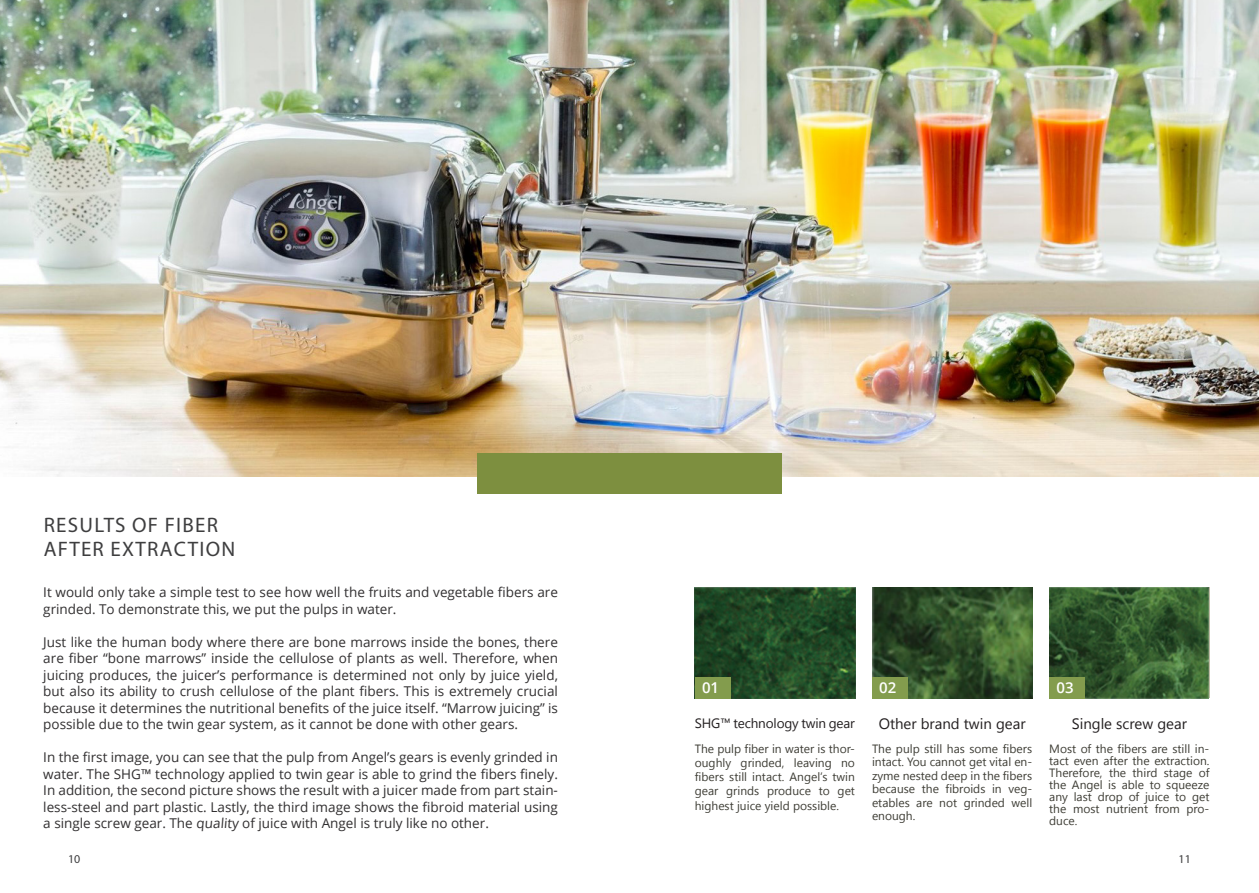
<style>
.page{position:relative;width:1259px;height:893px;background:#fff}
.page>*{position:absolute;margin:0;border:0;box-sizing:border-box;transform-origin:0 0}
.t1{font:21px "Myriad Pro";letter-spacing:.06em;color:#3e3e3f}
.t2{font:15px "Segoe UI Historic";color:#231f20}
.t3{font:600 15px "Open Sans";color:#fff}
.Subtitle{font:13.5px/16.5px "Open Sans";color:#312f30;text-align:justify}
.t4{font:13.5px "Segoe UI Historic";letter-spacing:-.01em;color:#231f20}
.Normal_text{font:12px/12px "Segoe UI Historic";color:#3f3e36;text-align:justify}
.t5{font:12px "Myriad Pro";color:#3e3e3f}
</style>
<div class="page">
<img style="left:0;top:0;width:1259px;height:476px">
<img style="left:695px;top:587px;width:160px;height:111px">
<img style="left:872px;top:587px;width:160px;height:111px">
<img style="left:1049px;top:587px;width:159px;height:111px">
<div style="left:477px;top:453px;width:305px;height:41px;background:#7d8f3f"></div>
<div style="left:695px;top:677px;width:35px;height:21px;background:#839c4d"></div>
<div style="left:872px;top:677px;width:36px;height:21px;background:#839c4d"></div>
<div style="left:1049px;top:677px;width:36px;height:21px;background:#839c4d"></div>
<p class="t1" style="left:44px;top:512px;width:176px">RESULTS OF FIBER</p>
<p class="t1" style="left:44px;top:536px;width:193px">AFTER EXTRACTION</p>
<p class="Subtitle" style="left:43px;top:584px;width:516px">It would only take a simple test to see how well the fruits and vegetable fibers are grinded. To demonstrate this, we put the pulps in water.</p>
<p class="Subtitle" style="left:43px;top:633px;width:516px">Just like the human body where there are bone marrows inside the bones, there are fiber “bone marrows” inside the cellulose of plants as well. Therefore, when juicing produces, the juicer’s performance is determined not only by juice yield, but also its ability to crush cellulose of the plant fibers. This is extremely crucial because it determines the nutritional benefits of the juice itself. “Marrow juicing” is possible due to the twin gear system, as it cannot be done with other gears.</p>
<p class="Subtitle" style="left:43px;top:749px;width:516px">In the first image, you can see that the pulp from Angel’s gears is evenly grinded in water. The SHG™ technology applied to twin gear is able to grind the fibers finely.<br>In addition, the second picture shows the result with a juicer made from part stain&shy;less-steel and part plastic. Lastly, the third image shows the fibroid material using a single screw gear. The quality of juice with Angel is truly like no other.</p>
<p class="t3" style="left:702px;top:677px;width:19px">01</p>
<p class="t3" style="left:879px;top:677px;width:19px">02</p>
<p class="t3" style="left:1056px;top:677px;width:19px">03</p>
<p class="t4" style="left:695px;top:715px;width:162px">SHG™ technology twin gear</p>
<p class="t2" style="left:878px;top:715px;width:148px">Other brand twin gear</p>
<p class="t2" style="left:1071px;top:715px;width:117px">Single screw gear</p>
<p class="Normal_text" style="left:695px;top:741px;width:162px;line-height:14.2px">The pulp fiber in water is thor&shy;oughly grinded, leaving no fibers still intact. Angel’s twin gear grinds produce to get highest juice yield possible.</p>
<p class="Normal_text" style="left:872px;top:742px;width:162px;line-height:13.5px">The pulp still has some fibers intact. You cannot get vital en&shy;zyme nested deep in the fibers because the fibroids in veg&shy;etables are not grinded well enough.</p>
<p class="Normal_text" style="left:1049px;top:743px;width:162px">Most of the fibers are still in&shy;tact even after the extraction.<br>Therefore, the third stage of the Angel is able to squeeze any last drop of juice to get the most nutrient from pro&shy;duce.</p>
<p class="t5" style="left:68px;top:851px;width:14px">10</p>
<p class="t5" style="left:1178px;top:851px;width:14px">11</p>
</div>
